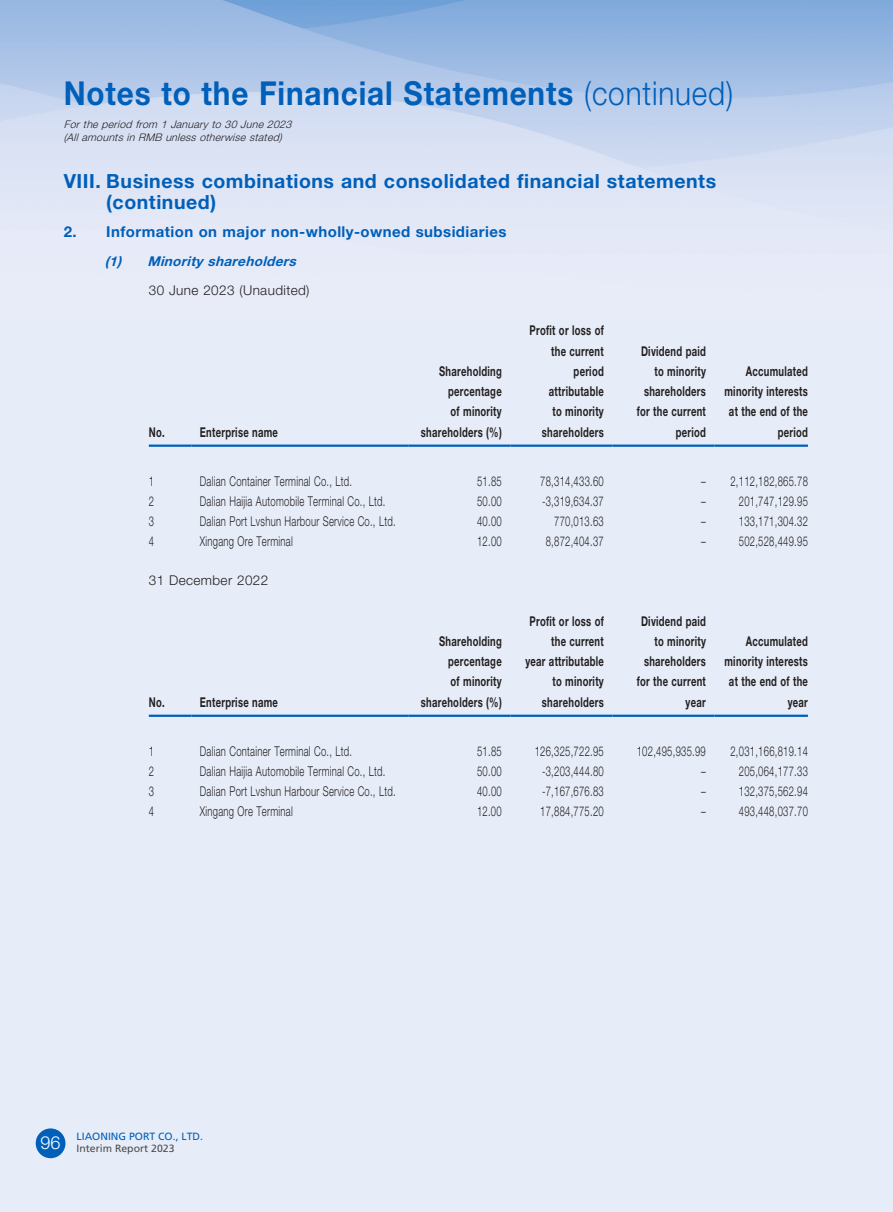
<style>
.page{position:relative;width:893px;height:1212px;background:#e7edf8}
.page>*{position:absolute;margin:0;border:0;box-sizing:border-box;transform-origin:0 0}
.t1{font:700 33px "Helvetica Neue LT Std";letter-spacing:.03em;color:#005fb9;scale:.9 1}
.t2{font:700 19.5px/21px "Helvetica Neue LT Std";letter-spacing:.03em;color:#005fb9}
.t3{font:300 18px "Helvetica Neue LT Std";color:#fff}
.t4{font:700 15px "Helvetica Neue LT Std";letter-spacing:.03em;color:#005fb9}
.t5{font:300 13.5px "Helvetica Neue LT Std";letter-spacing:.03em;color:#231f20;scale:.7 1}
.t6{font:700 13.5px/20.2px "Helvetica Neue LT Std";letter-spacing:.03em;color:#231f20;text-align:right;scale:.7 1}
.t7{font:300 13.5px "Helvetica Neue LT Std";letter-spacing:.03em;color:#231f20}
.t8{font:italic 700 13.5px "Helvetica Neue LT Std";color:#005fb9}
.t9{font:italic 300 10.5px/13.5px "Helvetica Neue LT Std";color:#231f20}
.t10{font:10.5px "Frutiger LT Std";color:#005fb9}
.t11{font:10.5px "Frutiger LT Std";color:#4b4c4d}
.s1{font-weight:300}
</style>
<div class="page">
<div style="left:36px;top:1128px;width:29px;height:30px;background:#005fb9;border-radius:50%"></div>
<hr style="left:149px;top:444px;width:42px;height:3px;background:#005fb9">
<hr style="left:191px;top:444px;width:217px;height:3px;background:#005fb9">
<hr style="left:408px;top:444px;width:102px;height:3px;background:#005fb9">
<hr style="left:510px;top:444px;width:102px;height:3px;background:#005fb9">
<hr style="left:612px;top:444px;width:102px;height:3px;background:#005fb9">
<hr style="left:714px;top:444px;width:94px;height:3px;background:#005fb9">
<hr style="left:149px;top:715px;width:42px;height:2px;background:#005fb9">
<hr style="left:191px;top:715px;width:217px;height:2px;background:#005fb9">
<hr style="left:408px;top:715px;width:102px;height:2px;background:#005fb9">
<hr style="left:510px;top:715px;width:102px;height:2px;background:#005fb9">
<hr style="left:612px;top:715px;width:102px;height:2px;background:#005fb9">
<hr style="left:714px;top:715px;width:94px;height:2px;background:#005fb9">
<h1 class="t1" style="left:64px;top:73px;width:745px">Notes to the Financial Statements <span class="s1">(continued)</span></h1>
<p class="t9" style="left:64px;top:117px;width:232px">Forthe period from 1 January to 30 June 2023 (Allamountsin RMB unlessotherwise stated)</p>
<h2 class="t2" style="left:106px;top:170px;width:611px;text-indent:-43px">VIII. Business combinations and consolidated financial statements (continued)</h2>
<p class="t4" style="left:64px;top:223px;width:444px">2. Information on major non-wholly-owned subsidiaries</p>
<p class="t8" style="left:105px;top:253px;width:197px">(1) Minority shareholders</p>
<p class="t7" style="left:149px;top:282px;width:162px">30 June 2023 (Unaudited)</p>
<p class="t6" style="left:149px;top:421px;width:24px">No.</p>
<p class="t6" style="left:200px;top:421px;width:113px">Enterprise name</p>
<p class="t6" style="left:421px;top:361px;width:117px">Shareholding percentage<br>of minority shareholders (%)</p>
<p class="t6" style="left:530px;top:320px;width:108px">Profit or loss of the current period attributable<br>to minority shareholders</p>
<p class="t6" style="left:637px;top:340px;width:100px">Dividend paid to minority shareholders for the current period</p>
<p class="t6" style="left:724px;top:361px;width:121px">Accumulated minority interests at the end of the period</p>
<p class="t5" style="left:149px;top:472px;width:9px">1</p>
<p class="t5" style="left:200px;top:472px;width:219px">Dalian Container Terminal Co., Ltd.</p>
<p class="t5" style="left:477px;top:472px;width:37px">51.85</p>
<p class="t5" style="left:540px;top:472px;width:92px">78,314,433.60</p>
<p class="t5" style="left:701px;top:472px;width:154px">– 2,112,182,865.78</p>
<p class="t5" style="left:149px;top:493px;width:9px">2</p>
<p class="t5" style="left:200px;top:493px;width:267px">Dalian Haijia Automobile Terminal Co., Ltd.</p>
<p class="t5" style="left:477px;top:493px;width:37px">50.00</p>
<p class="t5" style="left:542px;top:493px;width:90px">-3,319,634.37</p>
<p class="t5" style="left:701px;top:493px;width:8px">–</p>
<p class="t5" style="left:739px;top:493px;width:100px">201,747,129.95</p>
<p class="t5" style="left:149px;top:513px;width:9px">3</p>
<p class="t5" style="left:200px;top:513px;width:281px">Dalian Port Lvshun Harbour Service Co., Ltd.</p>
<p class="t5" style="left:477px;top:513px;width:37px">40.00</p>
<p class="t5" style="left:554px;top:513px;width:72px">770,013.63</p>
<p class="t5" style="left:701px;top:513px;width:8px">–</p>
<p class="t5" style="left:739px;top:513px;width:100px">133,171,304.32</p>
<p class="t5" style="left:149px;top:533px;width:9px">4</p>
<p class="t5" style="left:200px;top:533px;width:134px">Xingang Ore Terminal</p>
<p class="t5" style="left:477px;top:533px;width:37px">12.00</p>
<p class="t5" style="left:546px;top:533px;width:84px">8,872,404.37</p>
<p class="t5" style="left:701px;top:533px;width:8px">–</p>
<p class="t5" style="left:739px;top:533px;width:100px">502,528,449.95</p>
<p class="t7" style="left:149px;top:572px;width:121px">31 December 2022</p>
<p class="t6" style="left:149px;top:691px;width:24px">No.</p>
<p class="t6" style="left:200px;top:691px;width:113px">Enterprise name</p>
<p class="t6" style="left:421px;top:631px;width:117px">Shareholding percentage<br>of minority shareholders (%)</p>
<p class="t6" style="left:525px;top:610px;width:114px">Profit or loss of the current<br>year attributable to minority shareholders</p>
<p class="t6" style="left:637px;top:610px;width:100px">Dividend paid to minority shareholders for the current year</p>
<p class="t6" style="left:724px;top:631px;width:121px">Accumulated minority interests at the end of the year</p>
<p class="t5" style="left:149px;top:743px;width:9px">1</p>
<p class="t5" style="left:200px;top:743px;width:219px">Dalian Container Terminal Co., Ltd.</p>
<p class="t5" style="left:477px;top:743px;width:37px">51.85</p>
<p class="t5" style="left:535px;top:743px;width:100px">126,325,722.95</p>
<p class="t5" style="left:637px;top:743px;width:100px">102,495,935.99</p>
<p class="t5" style="left:730px;top:743px;width:112px">2,031,166,819.14</p>
<p class="t5" style="left:149px;top:763px;width:9px">2</p>
<p class="t5" style="left:200px;top:763px;width:267px">Dalian Haijia Automobile Terminal Co., Ltd.</p>
<p class="t5" style="left:477px;top:763px;width:37px">50.00</p>
<p class="t5" style="left:542px;top:763px;width:90px">-3,203,444.80</p>
<p class="t5" style="left:701px;top:763px;width:8px">–</p>
<p class="t5" style="left:739px;top:763px;width:100px">205,064,177.33</p>
<p class="t5" style="left:149px;top:783px;width:9px">3</p>
<p class="t5" style="left:200px;top:783px;width:281px">Dalian Port Lvshun Harbour Service Co., Ltd.</p>
<p class="t5" style="left:477px;top:783px;width:37px">40.00</p>
<p class="t5" style="left:542px;top:783px;width:90px">-7,167,676.83</p>
<p class="t5" style="left:701px;top:783px;width:8px">–</p>
<p class="t5" style="left:739px;top:783px;width:100px">132,375,562.94</p>
<p class="t5" style="left:149px;top:803px;width:9px">4</p>
<p class="t5" style="left:200px;top:803px;width:134px">Xingang Ore Terminal</p>
<p class="t5" style="left:477px;top:803px;width:37px">12.00</p>
<p class="t5" style="left:540px;top:803px;width:92px">17,884,775.20</p>
<p class="t5" style="left:701px;top:803px;width:8px">–</p>
<p class="t5" style="left:739px;top:803px;width:100px">493,448,037.70</p>
<h3 class="t3" style="left:41px;top:1132px;width:22px">96</h3>
<p class="t10" style="left:77px;top:1130px;width:128px">LIAONING PORT CO., LTD.</p>
<p class="t11" style="left:77px;top:1142px;width:100px">Interim Report 2023</p>
</div>
